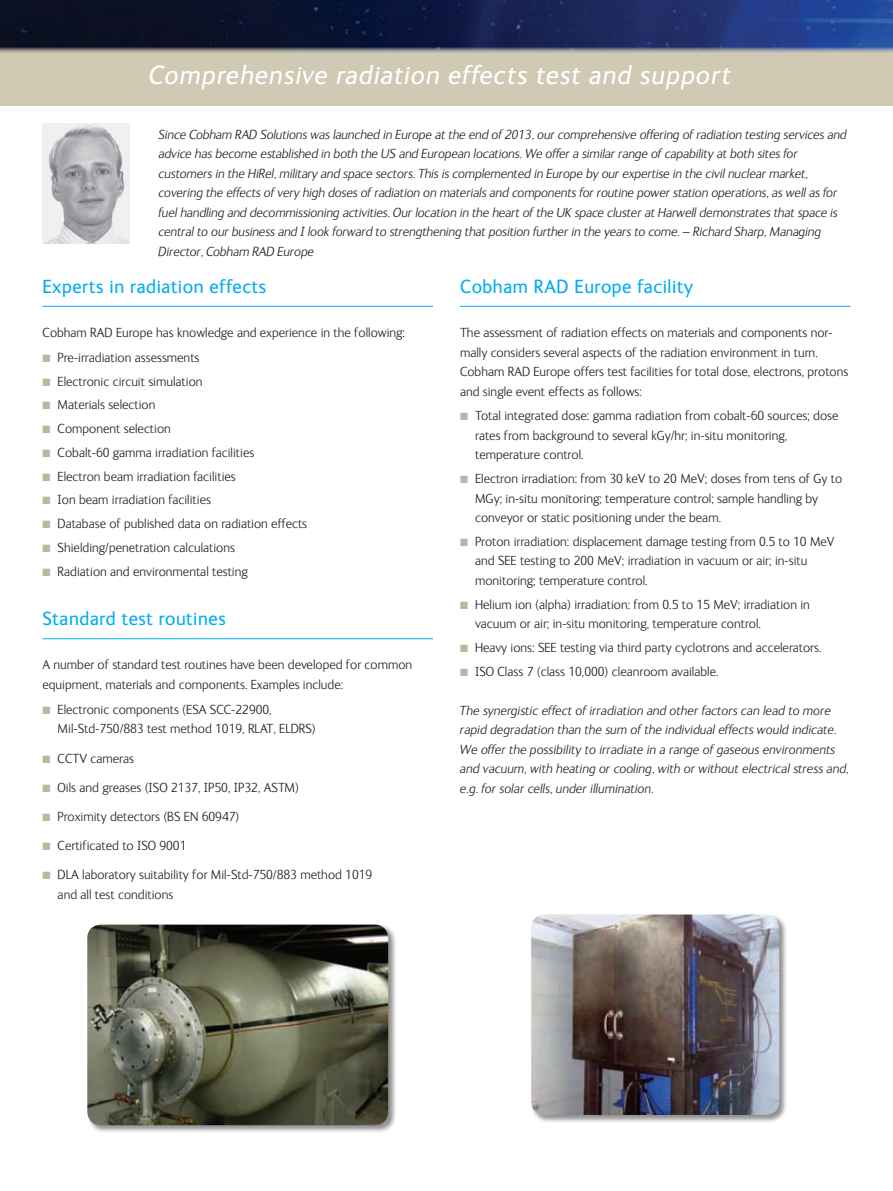
<style>
.page{position:relative;width:893px;height:1191px;background:#fff}
.page>*{position:absolute;margin:0;border:0;box-sizing:border-box;transform-origin:0 0}
.t1{font:italic 27px "FS Ingrid";letter-spacing:.03em;color:#fff}
.t2{font:19.5px "FS Ingrid";letter-spacing:.03em;color:#00aeef}
.t3{font:300 13.5px/19.5px "FS Ingrid";color:#231f20}
.t4{font:italic 300 13.5px/19.5px "FS Ingrid";letter-spacing:-.01em;color:#231f20}
.s1{color:#bbb89e}
</style>
<div class="page">
<div style="left:0;top:46px;width:893px;height:60px;background:#d0c9b4"></div>
<img style="left:0;top:0;width:893px;height:53px">
<hr style="left:43px;top:306px;width:390px;height:1px;background:#00aeef">
<hr style="left:43px;top:638px;width:390px;height:1px;background:#00aeef">
<img style="left:43px;top:123px;width:87px;height:121px">
<hr style="left:460px;top:306px;width:390px;height:1px;background:#00aeef">
<div style="left:87px;top:924px;width:309px;height:209px;background:#231f20;opacity:.5"></div>
<img style="left:87px;top:924px;width:301px;height:201px">
<div style="left:530px;top:914px;width:258px;height:209px;background:#231f20;opacity:.5"></div>
<img style="left:531px;top:914px;width:248px;height:201px">
<h1 class="t1" style="left:149px;top:59px;width:584px">Comprehensive radiation effects test and support</h1>
<p class="t4" style="left:159px;top:124px;width:689px">Since Cobham RAD Solutions was launched in Europe at the end of 2013, our comprehensive offering of radiation testing services and advice has become established in both the US and European locations. We offer a similar range of capability at both sites for customers in the HiRel, military and space sectors. This is complemented in Europe by our expertise in the civil nuclear market, covering the effects of very high doses of radiation on materials and components for routine power station operations, as well as for fuel handling and decommissioning activities. Our location in the heart of the UK space cluster at Harwell demonstrates that space is central to our business and I look forward to strengthening that position further in the years to come. – Richard Sharp, Managing Director, Cobham RAD Europe</p>
<h2 class="t2" style="left:460px;top:273px;width:235px">Cobham RAD Europe facility</h2>
<p class="t3" style="left:460px;top:322px;width:390px">The assessment of radiation effects on materials and components nor&shy;mally considers several aspects of the radiation environment in turn.<br>Cobham RAD Europe offers test facilities for total dose, electrons, protons and single event effects as follows:</p>
<p class="t3" style="left:475px;top:405px;width:365px;text-indent:-15px"><span class="s1">■</span> Total integrated dose: gamma radiation from cobalt-60 sources; dose rates from background to several kGy/hr; in-situ monitoring, temperature control.</p>
<p class="t3" style="left:475px;top:468px;width:369px;text-indent:-15px"><span class="s1">■</span> Electron irradiation: from 30 keV to 20 MeV; doses from tens of Gy to<br>MGy; in-situ monitoring; temperature control; sample handling by conveyor or static positioning under the beam.</p>
<p class="t3" style="left:475px;top:531px;width:361px;text-indent:-15px"><span class="s1">■</span> Proton irradiation: displacement damage testing from 0.5 to 10 MeV and SEE testing to 200 MeV; irradiation in vacuum or air; in-situ monitoring; temperature control.</p>
<p class="t3" style="left:475px;top:594px;width:336px;text-indent:-15px"><span class="s1">■</span> Helium ion (alpha) irradiation: from 0.5 to 15 MeV; irradiation in vacuum or air; in-situ monitoring, temperature control.</p>
<p class="t3" style="left:460px;top:637px;width:363px"><span class="s1">■</span> Heavy ions: SEE testing via third party cyclotrons and accelerators.</p>
<p class="t3" style="left:460px;top:661px;width:260px"><span class="s1">■</span> ISO Class 7 (class 10,000) cleanroom available.</p>
<p class="t4" style="left:460px;top:700px;width:390px">The synergistic effect of irradiation and other factors can lead to more rapid degradation than the sum of the individual effects would indicate.<br>We offer the possibility to irradiate in a range of gaseous environments and vacuum, with heating or cooling, with or without electrical stress and, e.g. for solar cells, under illumination.</p>
<h2 class="t2" style="left:43px;top:273px;width:225px">Experts in radiation effects</h2>
<p class="t3" style="left:43px;top:322px;width:364px">Cobham RAD Europe has knowledge and experience in the following:</p>
<p class="t3" style="left:43px;top:347px;width:158px"><span class="s1">■</span> Pre-irradiation assessments</p>
<p class="t3" style="left:43px;top:371px;width:161px"><span class="s1">■</span> Electronic circuit simulation</p>
<p class="t3" style="left:43px;top:394px;width:114px"><span class="s1">■</span> Materials selection</p>
<p class="t3" style="left:43px;top:418px;width:130px"><span class="s1">■</span> Component selection</p>
<p class="t3" style="left:43px;top:442px;width:213px"><span class="s1">■</span> Cobalt-60 gamma irradiation facilities</p>
<p class="t3" style="left:43px;top:466px;width:195px"><span class="s1">■</span> Electron beam irradiation facilities</p>
<p class="t3" style="left:43px;top:489px;width:170px"><span class="s1">■</span> Ion beam irradiation facilities</p>
<p class="t3" style="left:43px;top:513px;width:266px"><span class="s1">■</span> Database of published data on radiation effects</p>
<p class="t3" style="left:43px;top:537px;width:194px"><span class="s1">■</span> Shielding/penetration calculations</p>
<p class="t3" style="left:43px;top:561px;width:207px"><span class="s1">■</span> Radiation and environmental testing</p>
<h2 class="t2" style="left:43px;top:605px;width:185px">Standard test routines</h2>
<p class="t3" style="left:43px;top:654px;width:371px">A number of standard test routines have been developed for common equipment, materials and components. Examples include:</p>
<p class="t3" style="left:58px;top:699px;width:260px;text-indent:-15px"><span class="s1">■</span> Electronic components (ESA SCC-22900,<br>Mil-Std-750/883 test method 1019, RLAT, ELDRS)</p>
<p class="t3" style="left:43px;top:747px;width:93px"><span class="s1">■</span> CCTV cameras</p>
<p class="t3" style="left:43px;top:777px;width:258px"><span class="s1">■</span> Oils and greases (ISO 2137, IP50, IP32, ASTM)</p>
<p class="t3" style="left:43px;top:806px;width:198px"><span class="s1">■</span> Proximity detectors (BS EN 60947)</p>
<p class="t3" style="left:43px;top:835px;width:145px"><span class="s1">■</span> Certificated to ISO 9001</p>
<p class="t3" style="left:58px;top:864px;width:316px;text-indent:-15px"><span class="s1">■</span> DLA laboratory suitability for Mil-Std-750/883 method 1019 and all test conditions</p>
</div>
